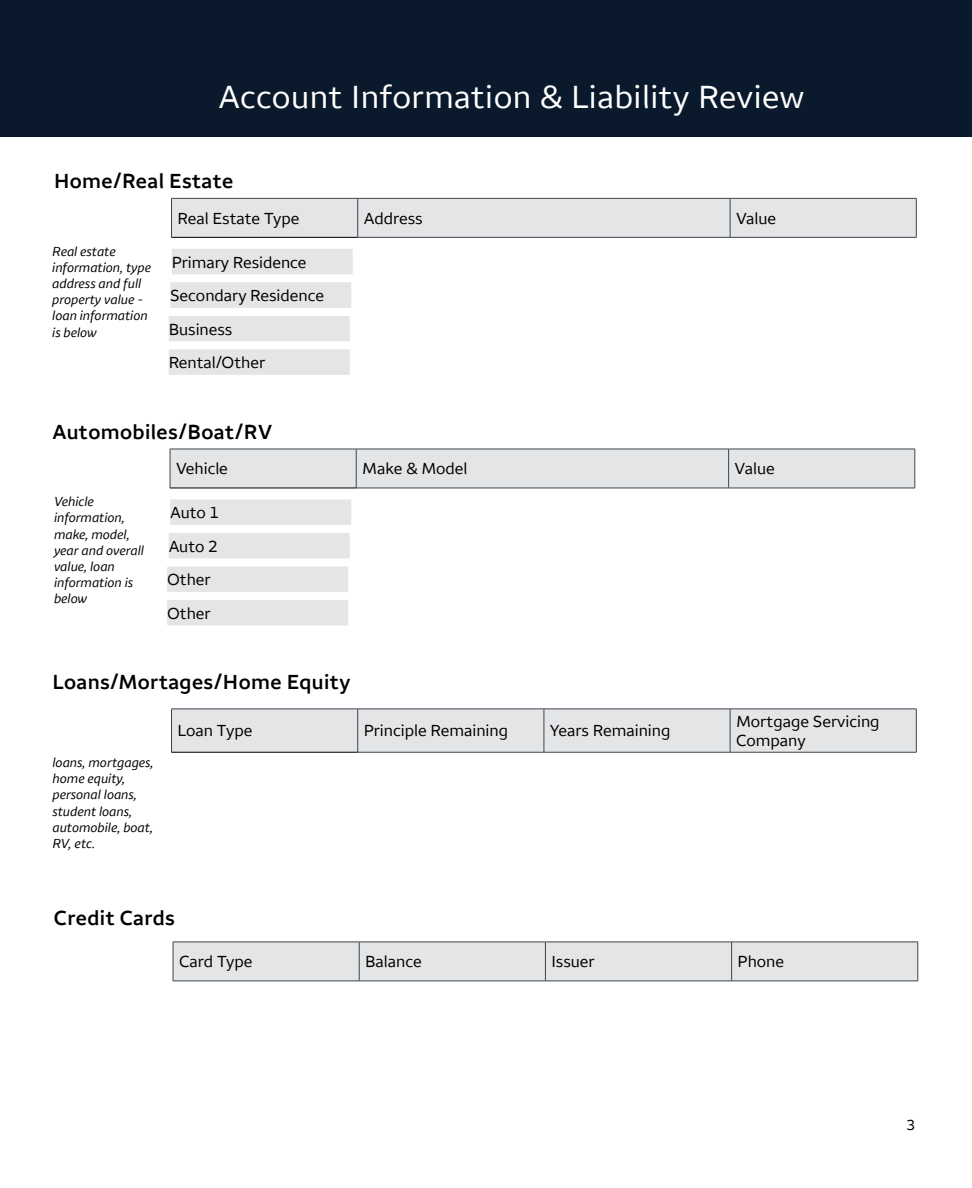
<style>
.page{position:relative;width:972px;height:1188px;background:#fff}
.page>*{position:absolute;margin:0;border:0;box-sizing:border-box;transform-origin:0 0}
.t1{font:33px "Wells Fargo Sans";letter-spacing:.015em;color:#fff}
.t2{font:600 21px "Wells Fargo Sans";letter-spacing:.02em;color:#000}
.t3{font:16.5px/33.5px "Wells Fargo Sans";color:#000}
.t4{font:15px "Wells Fargo Sans";color:#000}
.t5{font:italic 13.5px/16.2px "Wells Fargo Sans";color:#000}
</style>
<div class="page">
<div style="left:0;top:0;width:972px;height:136px;background:#0a192b"></div>
<div style="left:172px;top:710px;width:744px;height:42px;background:#e4e5e6"></div>
<hr style="left:171px;top:709px;width:187px;height:1px;background:#3f454f">
<hr style="left:171px;top:709px;width:1px;height:43px;background:#3f454f">
<hr style="left:358px;top:709px;width:186px;height:1px;background:#3f454f">
<hr style="left:357px;top:709px;width:1px;height:43px;background:#3f454f">
<hr style="left:544px;top:709px;width:186px;height:1px;background:#3f454f">
<hr style="left:544px;top:709px;width:1px;height:43px;background:#3f454f">
<hr style="left:730px;top:709px;width:186px;height:1px;background:#3f454f">
<hr style="left:730px;top:709px;width:1px;height:43px;background:#3f454f">
<hr style="left:916px;top:709px;width:1px;height:43px;background:#3f454f">
<hr style="left:358px;top:752px;width:186px;height:1px;background:#3f454f">
<hr style="left:544px;top:752px;width:186px;height:1px;background:#3f454f">
<hr style="left:730px;top:752px;width:186px;height:1px;background:#3f454f">
<hr style="left:171px;top:752px;width:187px;height:1px;background:#000">
<div style="left:174px;top:943px;width:744px;height:38px;background:#e4e5e6"></div>
<hr style="left:173px;top:942px;width:186px;height:1px;background:#3f454f">
<hr style="left:173px;top:942px;width:1px;height:39px;background:#3f454f">
<hr style="left:359px;top:942px;width:186px;height:1px;background:#3f454f">
<hr style="left:359px;top:942px;width:1px;height:39px;background:#3f454f">
<hr style="left:545px;top:942px;width:187px;height:1px;background:#3f454f">
<hr style="left:545px;top:942px;width:1px;height:39px;background:#3f454f">
<hr style="left:732px;top:942px;width:186px;height:1px;background:#3f454f">
<hr style="left:731px;top:942px;width:1px;height:39px;background:#3f454f">
<hr style="left:918px;top:942px;width:1px;height:39px;background:#3f454f">
<hr style="left:173px;top:981px;width:186px;height:1px;background:#3f454f">
<hr style="left:359px;top:981px;width:186px;height:1px;background:#3f454f">
<hr style="left:545px;top:981px;width:187px;height:1px;background:#3f454f">
<hr style="left:732px;top:981px;width:186px;height:1px;background:#3f454f">
<div style="left:172px;top:199px;width:744px;height:38px;background:#e4e5e6"></div>
<hr style="left:171px;top:198px;width:187px;height:1px;background:#3f454f">
<hr style="left:171px;top:199px;width:1px;height:38px;background:#3f454f">
<hr style="left:358px;top:198px;width:372px;height:1px;background:#3f454f">
<hr style="left:357px;top:199px;width:1px;height:38px;background:#3f454f">
<hr style="left:730px;top:198px;width:186px;height:1px;background:#3f454f">
<hr style="left:730px;top:199px;width:1px;height:38px;background:#3f454f">
<hr style="left:916px;top:199px;width:1px;height:38px;background:#3f454f">
<hr style="left:358px;top:237px;width:372px;height:1px;background:#3f454f">
<hr style="left:730px;top:237px;width:186px;height:1px;background:#3f454f">
<hr style="left:171px;top:237px;width:187px;height:1px;background:#000">
<div style="left:171px;top:248px;width:182px;height:27px;background:#e4e5e6"></div>
<div style="left:170px;top:247px;width:184px;height:29px;border:2px solid #fff"></div>
<div style="left:169px;top:282px;width:183px;height:27px;background:#e4e5e6"></div>
<div style="left:169px;top:281px;width:184px;height:28px;border:2px solid #fff"></div>
<div style="left:168px;top:315px;width:182px;height:27px;background:#e4e5e6"></div>
<div style="left:167px;top:314px;width:184px;height:29px;border:2px solid #fff"></div>
<div style="left:168px;top:349px;width:182px;height:27px;background:#e4e5e6"></div>
<div style="left:167px;top:348px;width:184px;height:28px;border:2px solid #fff"></div>
<div style="left:171px;top:450px;width:744px;height:38px;background:#e4e5e6"></div>
<hr style="left:170px;top:449px;width:186px;height:1px;background:#3f454f">
<hr style="left:170px;top:449px;width:1px;height:39px;background:#3f454f">
<hr style="left:356px;top:449px;width:373px;height:1px;background:#3f454f">
<hr style="left:356px;top:449px;width:1px;height:39px;background:#3f454f">
<hr style="left:729px;top:449px;width:186px;height:1px;background:#3f454f">
<hr style="left:728px;top:449px;width:1px;height:39px;background:#3f454f">
<hr style="left:915px;top:449px;width:1px;height:39px;background:#3f454f">
<hr style="left:356px;top:488px;width:373px;height:1px;background:#3f454f">
<hr style="left:729px;top:488px;width:186px;height:1px;background:#3f454f">
<hr style="left:170px;top:488px;width:186px;height:1px;background:#000">
<div style="left:169px;top:499px;width:183px;height:27px;background:#e4e5e6"></div>
<div style="left:169px;top:498px;width:184px;height:28px;border:2px solid #fff"></div>
<div style="left:168px;top:532px;width:182px;height:27px;background:#e4e5e6"></div>
<div style="left:167px;top:531px;width:184px;height:29px;border:2px solid #fff"></div>
<div style="left:166px;top:566px;width:183px;height:27px;background:#e4e5e6"></div>
<div style="left:166px;top:565px;width:184px;height:28px;border:2px solid #fff"></div>
<div style="left:166px;top:599px;width:183px;height:27px;background:#e4e5e6"></div>
<div style="left:166px;top:598px;width:184px;height:29px;border:2px solid #fff"></div>
<h1 class="t1" style="left:219px;top:77px;width:587px">Account Information &amp; Liability Review</h1>
<h2 class="t2" style="left:54px;top:168px;width:181px">Home/Real Estate</h2>
<p class="t3" style="left:178px;top:202px;width:124px">Real Estate Type</p>
<p class="t3" style="left:364px;top:202px;width:60px">Address</p>
<p class="t3" style="left:736px;top:202px;width:42px">Value</p>
<p class="t3" style="left:169px;top:245px;width:157px">Primary Residence<br>Secondary Residence<br>Business<br>Rental/Other</p>
<p class="t5" style="left:52px;top:243px;width:100px">Real estate information, type address and full property value - loan information is below</p>
<h2 class="t2" style="left:52px;top:419px;width:221px">Automobiles/Boat/RV</h2>
<p class="t3" style="left:176px;top:452px;width:53px">Vehicle</p>
<p class="t3" style="left:362px;top:452px;width:107px">Make &amp; Model</p>
<p class="t3" style="left:735px;top:452px;width:42px">Value</p>
<p class="t3" style="left:167px;top:496px;width:54px">Auto 1<br>Auto 2<br>Other<br>Other</p>
<p class="t5" style="left:54px;top:494px;width:91px">Vehicle information, make, model, year and overall value, loan information is below</p>
<h2 class="t2" style="left:52px;top:669px;width:299px">Loans/Mortages/Home Equity</h2>
<p class="t5" style="left:52px;top:754px;width:103px">loans, mortgages, home equity, personal loans, student loans, automobile, boat,<br>RV, etc.</p>
<p class="t3" style="left:178px;top:714px;width:76px">Loan Type</p>
<p class="t3" style="left:364px;top:714px;width:146px">Principle Remaining</p>
<p class="t3" style="left:550px;top:714px;width:122px">Years Remaining</p>
<p class="t3" style="left:736px;top:711px;width:145px;line-height:19.5px">Mortgage Servicing<br>Company</p>
<h2 class="t2" style="left:54px;top:905px;width:122px">Credit Cards</h2>
<p class="t3" style="left:179px;top:945px;width:75px">Card Type</p>
<p class="t3" style="left:365px;top:945px;width:58px">Balance</p>
<p class="t3" style="left:551px;top:945px;width:45px">Issuer</p>
<p class="t3" style="left:738px;top:945px;width:48px">Phone</p>
<p class="t4" style="left:906px;top:1116px;width:10px">3</p>
</div>
